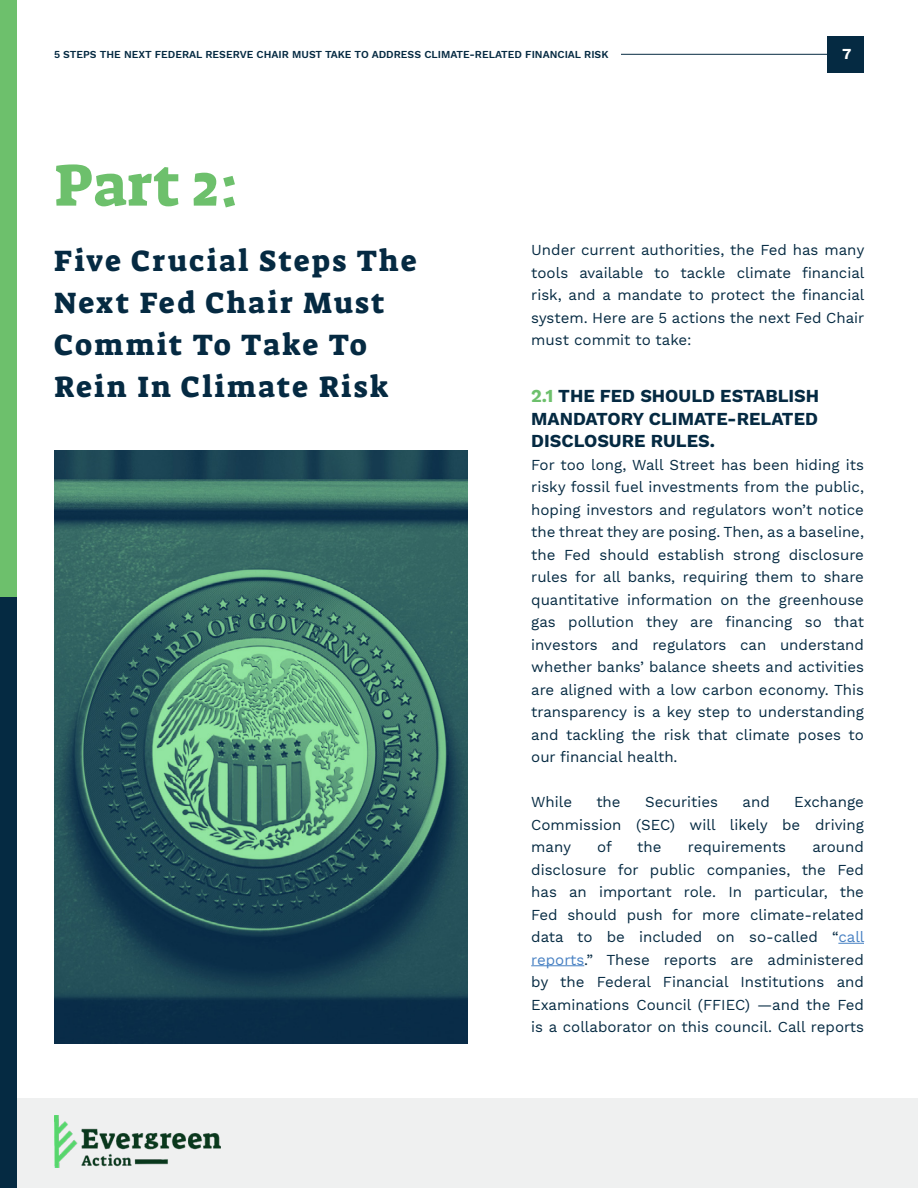
<style>
.page{position:relative;width:918px;height:1188px;background:#fff}
.page>*{position:absolute;margin:0;border:0;box-sizing:border-box;transform-origin:0 0}
.t1{font:60px "Suez One";color:#6dc06c}
.t2{font:30px/42px "Suez One";letter-spacing:.075em;color:#052a42}
.t3{font:700 18px/22.5px "Work Sans";color:#052a42;text-align:justify}
.t4{font:15px/22.5px "Work Sans";color:#052a42;text-align:justify}
.t5{font:700 15px "Work Sans";color:#fff}
.t6{font:600 10.5px "Work Sans";color:#052a42}
.s1{color:#6dc06c}
.s2{color:#4881c3}
</style>
<div class="page">
<img style="left:54px;top:450px;width:414px;height:594px">
<hr style="left:621px;top:54px;width:236px;height:1px;background:#052a42">
<div style="left:828px;top:36px;width:36px;height:36px;background:#052a42"></div>
<svg style="left:838px;top:943px;width:26px;height:1px"></svg>
<hr style="left:531px;top:965px;width:53px;height:1px;background:#4881c3">
<div style="left:0;top:1098px;width:918px;height:90px;background:#eff0f0"></div>
<div style="left:0;top:593px;width:16px;height:595px;background:#052a42"></div>
<div style="left:0;top:0;width:16px;height:597px;background:#6dc06c"></div>
<img style="left:54px;top:1115px;width:167px;height:52px">
<p class="t6" style="left:54px;top:48px;width:556px">5 STEPS THE NEXT FEDERAL RESERVE CHAIR MUST TAKE TO ADDRESS CLIMATE-RELATED FINANCIAL RISK</p>
<p class="t5" style="left:842px;top:45px;width:11px">7</p>
<h1 class="t1" style="left:54px;top:146px;width:187px">Part 2:</h1>
<h2 class="t2" style="left:54px;top:240px;width:364px">Five Crucial Steps The<br>Next Fed Chair Must<br>Commit To Take To<br>Rein In Climate Risk</h2>
<p class="t4" style="left:531px;top:239px;width:335px">Under current authorities, the Fed has many tools available to tackle climate financial risk, and a mandate to protect the financial system. Here are 5 actions the next Fed Chair must commit to take:</p>
<p class="t3" style="left:531px;top:386px;width:289px"><span class="s1">2.1</span> THE FED SHOULD ESTABLISH MANDATORY CLIMATE-RELATED DISCLOSURE RULES.</p>
<p class="t4" style="left:531px;top:454px;width:334px">For too long, Wall Street has been hiding its risky fossil fuel investments from the public, hoping investors and regulators won’t notice the threat they are posing. Then, as a baseline, the Fed should establish strong disclosure rules for all banks, requiring them to share quantitative information on the greenhouse gas pollution they are financing so that investors and regulators can understand whether banks’ balance sheets and activities are aligned with a low carbon economy. This transparency is a key step to understanding and tackling the risk that climate poses to our financial health.</p>
<p class="t4" style="left:531px;top:791px;width:42px">While</p>
<p class="t4" style="left:596px;top:791px;width:26px">the</p>
<p class="t4" style="left:645px;top:791px;width:75px">Securities</p>
<p class="t4" style="left:743px;top:791px;width:29px">and</p>
<p class="t4" style="left:531px;top:791px;width:334px;text-indent:263px">Exchange Commission (SEC) will likely be driving many</p>
<p class="t4" style="left:597px;top:836px;width:16px">of</p>
<p class="t4" style="left:637px;top:836px;width:26px">the</p>
<p class="t4" style="left:688px;top:836px;width:100px">requirements</p>
<p class="t4" style="left:531px;top:836px;width:335px;text-indent:281px">around disclosure for public companies, the Fed has an important role. In particular, the Fed should push for more climate-related data to be included on so-called “<span class="s2">call reports</span>.” These reports are administered by the Federal Financial Institutions and Examinations Council (FFIEC) —and the Fed is a collaborator on this council. Call reports</p>
</div>
